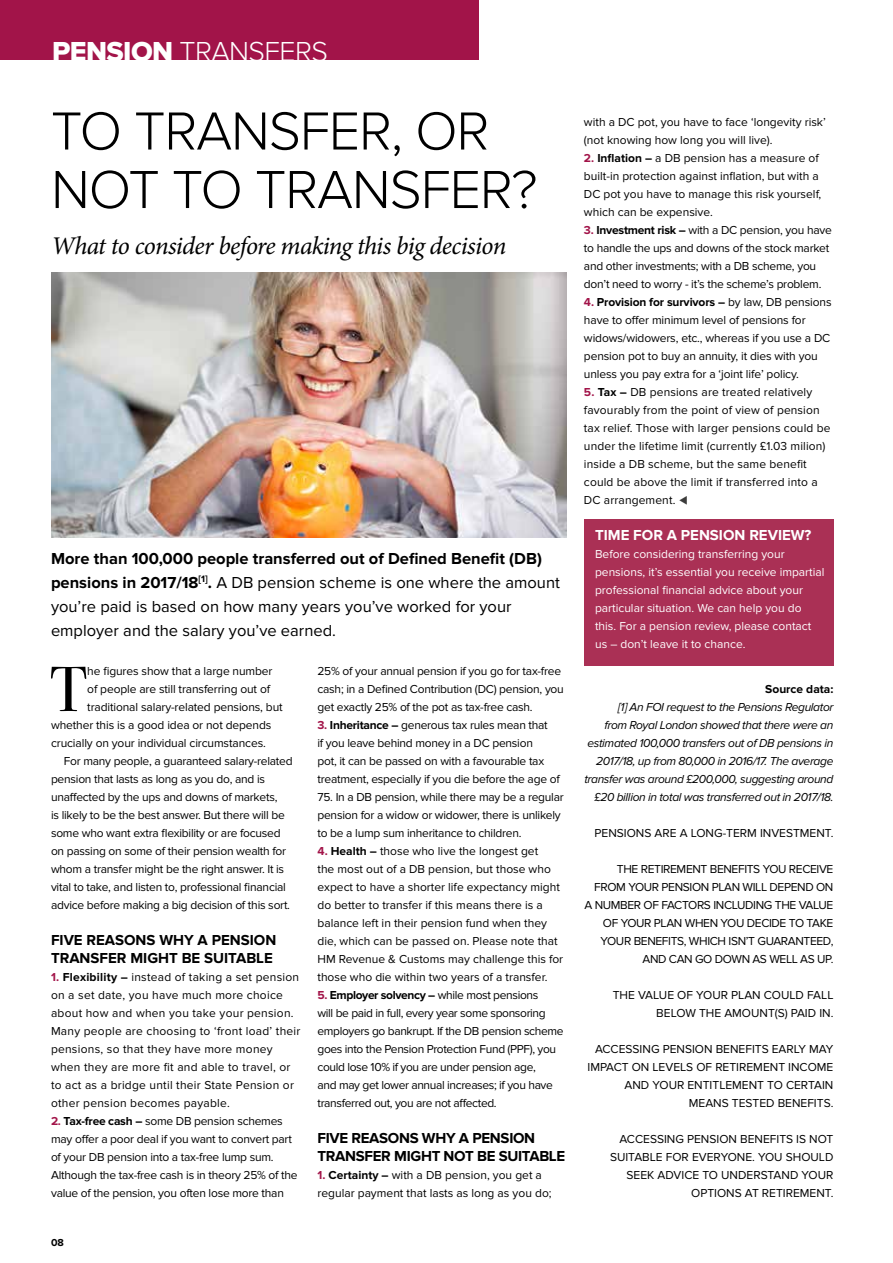
<style>
.page{position:relative;width:893px;height:1263px;background:#fff}
.page>*{position:absolute;margin:0;border:0;box-sizing:border-box;transform-origin:0 0}
.t1{font:63.75px "Bodoni Svty Two ITCTT";color:#000}
.t2{font:300 55.5px/58.5px "Proxima Nova A";letter-spacing:-.02em;color:#000}
.t3{font:300 28.5px "Proxima Nova";letter-spacing:-.02em;color:#fff}
.t4{font:italic 25.5px "Minion Pro";letter-spacing:-.03em;color:#000}
.t5{font:16.5px/24px "Proxima Nova";color:#000}
.t6{font:700 15px/18px "Proxima Nova";letter-spacing:-.02em;color:#000}
.t7{font:700 15px/18px "Proxima Nova";color:#000}
.t8{font:700 15px "Proxima Nova";color:#fff}
.t9{font:12px/18px "Proxima Nova";letter-spacing:-.01em;color:#000}
.t10{font:12px/18px "Proxima Nova";letter-spacing:-.03em;color:#000;text-align:right}
.t11{font:12px/18px "Proxima Nova";letter-spacing:.02em;color:#000}
.t12{font:12px/18px "Proxima Nova";letter-spacing:.01em;color:#000}
.t13{font:italic 12px/18px "Proxima Nova";letter-spacing:-.03em;color:#000;text-align:right}
.t14{font:12px/18px "Proxima Nova";color:#fff}
.t15{font:700 12px "Proxima Nova";color:#000}
.t16{font:700 10.5px "Proxima Nova";color:#000}
.s1{font-family:"Proxima Nova Extrabld";font-weight:400}
.s2{font-weight:700}
.s3{font-weight:700;color:#a21449}
.s4{color:#3c3c3b}
</style>
<div class="page">
<img style="left:51px;top:272px;width:516px;height:266px">
<div style="left:584px;top:519px;width:249px;height:146px;background:#aa3055"></div>
<div style="left:0;top:1px;width:478px;height:59px;background:#a21449"></div>
<h3 class="t3" style="left:52px;top:35px;width:277px"><span class="s1">PENSION</span> TRANSFERS</h3>
<h2 class="t2" style="left:51px;top:101px;width:488px">TO TRANSFER, OR<br>NOT TO TRANSFER?</h2>
<h3 class="t4" style="left:51px;top:229px;width:457px">What to consider before making this big decision</h3>
<h3 class="t5" style="left:51px;top:546px;width:510px"><span class="s2">More than 100,000 people transferred out of Defined Benefit (DB) pensions in 2017/18</span><sup>[1]</sup><span class="s2">.</span> A DB pension scheme is one where the amount you’re paid is based on how many years you’ve worked for your employer and the salary you’ve earned.</h3>
<h1 class="t1" style="left:50px;top:651px;width:39px">T</h1>
<p class="t9" style="left:87px;top:662px;width:187px">he figures show that a large number</p>
<p class="t9" style="left:87px;top:680px;width:184px">of people are still transferring out of</p>
<p class="t9" style="left:87px;top:698px;width:197px">traditional salary-related pensions, but</p>
<p class="t9" style="left:51px;top:716px;width:222px">whether this is a good idea or not depends</p>
<p class="t9" style="left:51px;top:734px;width:216px">crucially on your individual circumstances.</p>
<p class="t9" style="left:64px;top:752px;width:230px">For many people, a guaranteed salary-related</p>
<p class="t9" style="left:51px;top:770px;width:216px">pension that lasts as long as you do, and is</p>
<p class="t9" style="left:51px;top:788px;width:228px">unaffected by the ups and downs of markets,</p>
<p class="t9" style="left:51px;top:806px;width:235px">is likely to be the best answer. But there will be</p>
<p class="t9" style="left:51px;top:824px;width:231px">some who want extra flexibility or are focused</p>
<p class="t9" style="left:51px;top:842px;width:237px">on passing on some of their pension wealth for</p>
<p class="t9" style="left:51px;top:860px;width:235px">whom a transfer might be the right answer. It is</p>
<p class="t9" style="left:51px;top:878px;width:236px">vital to take, and listen to, professional financial</p>
<p class="t9" style="left:51px;top:896px;width:241px">advice before making a big decision of this sort.</p>
<p class="t7" style="left:51px;top:931px;width:227px">FIVE REASONS WHY A PENSION<br>TRANSFER MIGHT BE SUITABLE</p>
<p class="t11" style="left:51px;top:968px;width:251px"><span class="s3">1.</span> <span class="s2">Flexibility –</span> instead of taking a set pension on a set date, you have much more choice about how and when you take your pension.<br>Many people are choosing to ‘front load’ their pensions, so that they have more money when they are more fit and able to travel, or to act as a bridge until their State Pension or other pension becomes payable.</p>
<p class="t9" style="left:51px;top:1112px;width:248px"><span class="s3">2.</span> <span class="s2">Tax-free cash –</span> some DB pension schemes may offer a poor deal if you want to convert part of your DB pension into a tax-free lump sum.<br>Although the tax-free cash is in theory 25% of the value of the pension, you often lose more than</p>
<p class="t16" style="left:51px;top:1236px;width:14px">08</p>
<p class="t9" style="left:317px;top:662px;width:248px">25% of your annual pension if you go for tax-free cash; in a Defined Contribution (DC) pension, you get exactly 25% of the pot as tax-free cash.</p>
<p class="t9" style="left:317px;top:716px;width:244px"><span class="s3">3.</span> <span class="s2">Inheritance –</span> generous tax rules mean that<br>if you leave behind money in a DC pension<br>pot, it can be passed on with a favourable tax treatment, especially if you die before the age of</p>
<p class="t9" style="left:317px;top:788px;width:248px">75. In a DB pension, while there may be a regular pension for a widow or widower, there is unlikely to be a lump sum inheritance to children.</p>
<p class="t9" style="left:317px;top:842px;width:247px"><span class="s3">4.</span> <span class="s2">Health –</span> those who live the longest get<br>the most out of a DB pension, but those who expect to have a shorter life expectancy might do better to transfer if this means there is a balance left in their pension fund when they die, which can be passed on. Please note that HM Revenue &amp; Customs may challenge this for those who die within two years of a transfer.</p>
<p class="t10" style="left:317px;top:986px;width:248px;text-align:left"><span class="s3">5.</span> <span class="s2">Employer solvency –</span> while most pensions<br>will be paid in full, every year some sponsoring employers go bankrupt. If the DB pension scheme goes into the Pension Protection Fund (PPF), you could lose 10% if you are under pension age,<br>and may get lower annual increases; if you have transferred out, you are not affected.</p>
<p class="t6" style="left:317px;top:1129px;width:249px">FIVE REASONS WHY A PENSION<br>TRANSFER MIGHT NOT BE SUITABLE</p>
<p class="t9" style="left:317px;top:1166px;width:236px"><span class="s3">1.</span> <span class="s2">Certainty –</span> with a DB pension, you get a regular payment that lasts as long as you do;</p>
<p class="t9" style="left:584px;top:113px;width:243px">with a DC pot, you have to face ‘longevity risk’ (not knowing how long you will live).</p>
<p class="t9" style="left:584px;top:149px;width:239px"><span class="s3">2.</span> <span class="s2">Inflation –</span> a DB pension has a measure of built-in protection against inflation, but with a DC pot you have to manage this risk yourself, which can be expensive.</p>
<p class="t9" style="left:584px;top:221px;width:249px"><span class="s3">3.</span> <span class="s2">Investment risk –</span> with a DC pension, you have to handle the ups and downs of the stock market and other investments; with a DB scheme, you don’t need to worry - it’s the scheme’s problem.</p>
<p class="t9" style="left:584px;top:293px;width:249px"><span class="s3">4.</span> <span class="s2">Provision for survivors –</span> by law, DB pensions have to offer minimum level of pensions for widows/widowers, etc., whereas if you use a DC pension pot to buy an annuity, it dies with you unless you pay extra for a ‘joint life’ policy.</p>
<p class="t12" style="left:584px;top:383px;width:248px"><span class="s3">5.</span> <span class="s2">Tax –</span> DB pensions are treated relatively favourably from the point of view of pension tax relief. Those with larger pensions could be under the lifetime limit (currently £1.03 milion) inside a DB scheme, but the same benefit could be above the limit if transferred into a DC arrangement. <span class="s4">▼</span></p>
<p class="t8" style="left:595px;top:527px;width:218px">TIME FOR A PENSION REVIEW?</p>
<p class="t14" style="left:595px;top:545px;width:231px">Before considering transferring your pensions, it’s essential you receive impartial professional financial advice about your particular situation. We can help you do this. For a pension review, please contact us – don’t leave it to chance.</p>
<p class="t15" style="left:765px;top:682px;width:70px">Source data:</p>
<p class="t13" style="left:584px;top:698px;width:251px">[1] An FOI request to the Pensions Regulator<br>from Royal London showed that there were an estimated 100,000 transfers out of DB pensions in 2017/18, up from 80,000 in 2016/17. The average transfer was around £200,000, suggesting around £20 billion in total was transferred out in 2017/18.</p>
<p class="t9" style="left:594px;top:824px;width:240px">PENSIONS ARE A LONG-TERM INVESTMENT.</p>
<p class="t10" style="left:584px;top:860px;width:250px">THE RETIREMENT BENEFITS YOU RECEIVE FROM YOUR PENSION PLAN WILL DEPEND ON A NUMBER OF FACTORS INCLUDING THE VALUE OF YOUR PLAN WHEN YOU DECIDE TO TAKE YOUR BENEFITS, WHICH ISN’T GUARANTEED, AND CAN GO DOWN AS WELL AS UP.</p>
<p class="t9" style="left:613px;top:986px;width:222px;text-align:right">THE VALUE OF YOUR PLAN COULD FALL<br>BELOW THE AMOUNT(S) PAID IN.</p>
<p class="t9" style="left:588px;top:1040px;width:247px;text-align:right">ACCESSING PENSION BENEFITS EARLY MAY<br>IMPACT ON LEVELS OF RETIREMENT INCOME<br>AND YOUR ENTITLEMENT TO CERTAIN<br>MEANS TESTED BENEFITS.</p>
<p class="t9" style="left:610px;top:1130px;width:225px;text-align:right">ACCESSING PENSION BENEFITS IS NOT<br>SUITABLE FOR EVERYONE. YOU SHOULD<br>SEEK ADVICE TO UNDERSTAND YOUR<br>OPTIONS AT RETIREMENT.</p>
</div>
